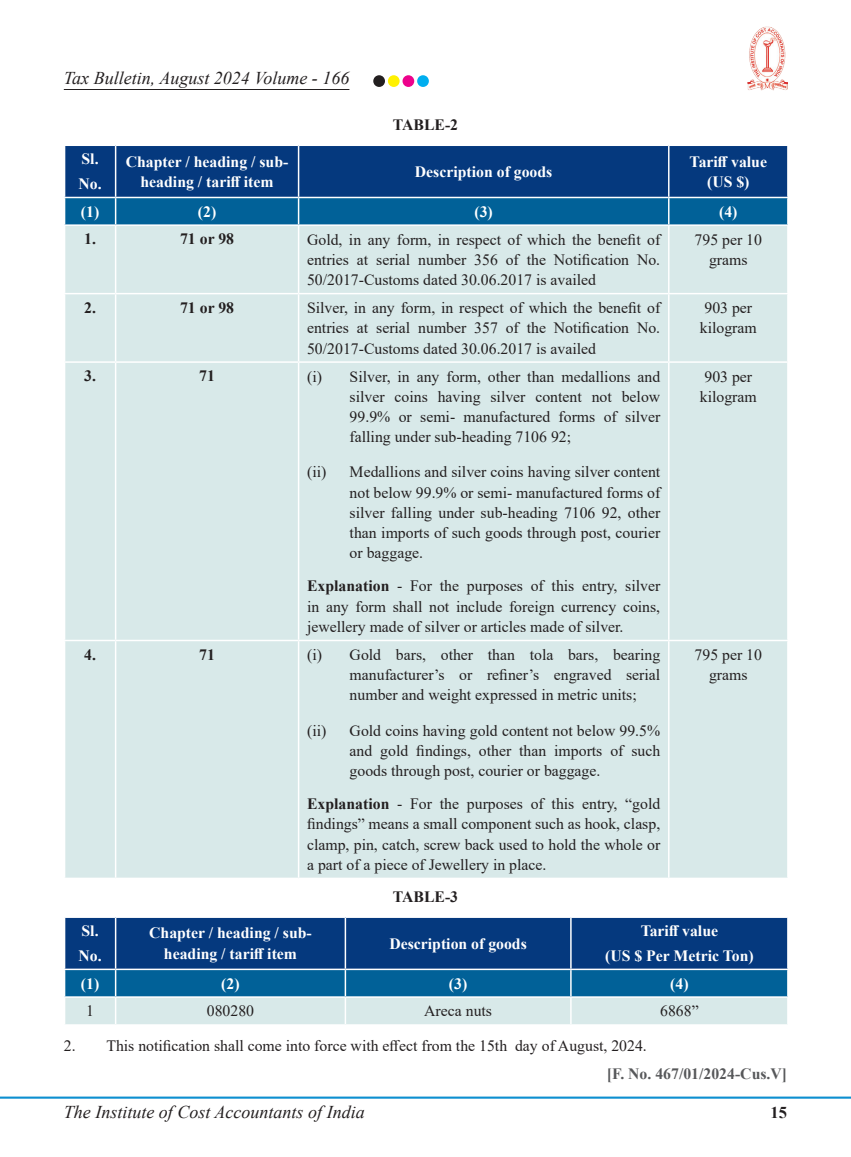
<style>
.page{position:relative;width:851px;height:1157px;background:#fff}
.page>*{position:absolute;margin:0;border:0;box-sizing:border-box;transform-origin:0 0}
.t1{font:italic 18px "Times New Roman";color:#231f20}
.t2{font:700 16.5px "Times New Roman";color:#231f20}
.Table_Body{font:15.75px/20.2px "Times New Roman";color:#231f20;text-align:justify}
.Table_tab_1{font:15.75px/20.2px "Times New Roman";color:#231f20;text-align:justify}
.Table_Body-2{font:700 15.75px/20.2px "Times New Roman";color:#fff;text-align:center}
.Tab_Setting_1{font:15.75px "Times New Roman";color:#231f20}
.Table_Body-3{font:700 15.75px "Times New Roman";color:#231f20}
.Notification_Date{font:700 15.75px "Times New Roman";color:#57585a}
.Body{font:700 15.75px "Times New Roman";color:#231f20}
.s1{font-weight:700}
</style>
<div class="page">
<hr style="left:0;top:1096px;width:850px;height:2px;background:#0d8fd0">
<img style="left:747px;top:26px;width:40px;height:64px">
<hr style="left:64px;top:89px;width:285px;height:1px;background:#231f20">
<div style="left:373px;top:75px;width:12px;height:12px;background:#231f20;border-radius:50%"></div>
<div style="left:388px;top:75px;width:11px;height:12px;background:#fff101;border-radius:50%"></div>
<div style="left:402px;top:75px;width:12px;height:12px;background:#ed028c;border-radius:50%"></div>
<div style="left:417px;top:75px;width:12px;height:12px;background:#00aeef;border-radius:50%"></div>
<div style="left:65px;top:226px;width:722px;height:651px;background:#d8e9e9"></div>
<svg style="left:64px;top:145px;width:724px;height:79px;background:#0d4e8b"></svg>
<hr style="left:115px;top:226px;width:1px;height:67px;background:#fff">
<hr style="left:298px;top:226px;width:1px;height:67px;background:#fff">
<hr style="left:668px;top:226px;width:1px;height:67px;background:#fff">
<hr style="left:64px;top:293px;width:52px;height:1px;background:#fff">
<hr style="left:116px;top:293px;width:182px;height:1px;background:#fff">
<hr style="left:115px;top:294px;width:1px;height:67px;background:#fff">
<hr style="left:298px;top:293px;width:370px;height:1px;background:#fff">
<hr style="left:298px;top:294px;width:1px;height:67px;background:#fff">
<hr style="left:668px;top:293px;width:120px;height:1px;background:#fff">
<hr style="left:668px;top:294px;width:1px;height:67px;background:#fff">
<hr style="left:64px;top:361px;width:52px;height:2px;background:#fff">
<hr style="left:116px;top:361px;width:182px;height:2px;background:#fff">
<hr style="left:115px;top:363px;width:1px;height:277px;background:#fff">
<hr style="left:298px;top:361px;width:370px;height:2px;background:#fff">
<hr style="left:298px;top:363px;width:1px;height:277px;background:#fff">
<hr style="left:668px;top:361px;width:120px;height:2px;background:#fff">
<hr style="left:668px;top:363px;width:1px;height:277px;background:#fff">
<hr style="left:64px;top:640px;width:52px;height:1px;background:#fff">
<hr style="left:116px;top:640px;width:182px;height:1px;background:#fff">
<hr style="left:115px;top:641px;width:1px;height:236px;background:#fff">
<hr style="left:298px;top:640px;width:370px;height:1px;background:#fff">
<hr style="left:298px;top:641px;width:1px;height:236px;background:#fff">
<hr style="left:668px;top:640px;width:120px;height:1px;background:#fff">
<hr style="left:668px;top:641px;width:1px;height:236px;background:#fff">
<svg style="left:64px;top:917px;width:724px;height:107px;background:#4276a4"></svg>
<p class="t1" style="left:64px;top:66px;width:287px">Tax Bulletin, August 2024 Volume - 166</p>
<p class="Body" style="left:393px;top:113px;width:67px">TABLE-2</p>
<p class="Table_Body-2" style="left:81px;top:149px;width:19px">Sl.</p>
<p class="Table_Body-2" style="left:78px;top:173px;width:25px">No.</p>
<p class="Table_Body-2" style="left:126px;top:151px;width:164px">Chapter / heading / sub&shy;heading / tariff item</p>
<p class="Table_Body-2" style="left:415px;top:161px;width:139px">Description of goods</p>
<p class="Table_Body-2" style="left:689px;top:151px;width:79px">Tariff value (US $)</p>
<p class="Table_Body-2" style="left:81px;top:201px;width:20px">(1)</p>
<p class="Table_Body-2" style="left:198px;top:201px;width:20px">(2)</p>
<p class="Table_Body-2" style="left:474px;top:201px;width:20px">(3)</p>
<p class="Table_Body-2" style="left:719px;top:201px;width:20px">(4)</p>
<p class="Table_Body-3" style="left:84px;top:228px;width:13px">1.</p>
<p class="Table_Body-3" style="left:180px;top:228px;width:55px">71 or 98</p>
<p class="Table_Body" style="left:307px;top:229px;width:354px">Gold, in any form, in respect of which the benefit of entries at serial number 356 of the Notification No.<br>50/2017-Customs dated 30.06.2017 is availed</p>
<p class="Table_Body" style="left:694px;top:229px;width:69px;text-align:center">795 per 10 grams</p>
<p class="Table_Body-3" style="left:84px;top:296px;width:13px">2.</p>
<p class="Table_Body-3" style="left:180px;top:296px;width:55px">71 or 98</p>
<p class="Table_Body" style="left:307px;top:297px;width:354px">Silver, in any form, in respect of which the benefit of entries at serial number 357 of the Notification No.<br>50/2017-Customs dated 30.06.2017 is availed</p>
<p class="Table_Body" style="left:699px;top:297px;width:58px">903 per kilogram</p>
<p class="Table_Body-3" style="left:84px;top:364px;width:13px">3.</p>
<p class="Table_Body-3" style="left:199px;top:364px;width:17px">71</p>
<p class="Table_tab_1" style="left:349px;top:365px;width:312px;text-indent:-43px">(i) Silver, in any form, other than medallions and silver coins having silver content not below 99.9% or semi- manufactured forms of silver falling under sub-heading 7106 92;</p>
<p class="Table_tab_1" style="left:307px;top:461px;width:21px">(ii)</p>
<p class="Table_tab_1" style="left:349px;top:461px;width:312px">Medallions and silver coins having silver content not below 99.9% or semi- manufactured forms of silver falling under sub-heading 7106 92, other than imports of such goods through post, courier or baggage.</p>
<p class="Table_Body" style="left:307px;top:575px;width:354px"><span class="s1">Explanation</span> - For the purposes of this entry, silver in any form shall not include foreign currency coins, jewellery made of silver or articles made of silver.</p>
<p class="Table_Body" style="left:699px;top:365px;width:58px">903 per kilogram</p>
<p class="Table_Body-3" style="left:84px;top:643px;width:13px">4.</p>
<p class="Table_Body-3" style="left:199px;top:643px;width:17px">71</p>
<p class="Table_tab_1" style="left:349px;top:644px;width:312px;text-indent:-43px">(i) Gold bars, other than tola bars, bearing manufacturer’s or refiner’s engraved serial number and weight expressed in metric units;</p>
<p class="Table_tab_1" style="left:349px;top:719px;width:312px;text-indent:-43px">(ii) Gold coins having gold content not below 99.5% and gold findings, other than imports of such goods through post, courier or baggage.</p>
<p class="Table_Body" style="left:307px;top:793px;width:354px"><span class="s1">Explanation</span> - For the purposes of this entry, “gold findings” means a small component such as hook, clasp, clamp, pin, catch, screw back used to hold the whole or a part of a piece of Jewellery in place.</p>
<p class="Body" style="left:393px;top:885px;width:67px">TABLE-3</p>
<p class="Table_Body" style="left:694px;top:644px;width:69px;text-align:center">795 per 10 grams</p>
<p class="Table_Body-2" style="left:81px;top:920px;width:19px">Sl.</p>
<p class="Table_Body-2" style="left:78px;top:945px;width:25px">No.</p>
<p class="Table_Body-2" style="left:149px;top:922px;width:164px">Chapter / heading / sub&shy;heading / tariff item</p>
<p class="Table_Body-2" style="left:389px;top:932px;width:139px">Description of goods</p>
<p class="Table_Body-2" style="left:640px;top:920px;width:79px">Tariff value</p>
<p class="Table_Body-2" style="left:605px;top:945px;width:150px">(US $ Per Metric Ton)</p>
<p class="Table_Body-2" style="left:81px;top:972px;width:20px">(1)</p>
<p class="Table_Body-2" style="left:221px;top:972px;width:20px">(2)</p>
<p class="Table_Body-2" style="left:449px;top:972px;width:20px">(3)</p>
<p class="Table_Body-2" style="left:670px;top:972px;width:20px">(4)</p>
<p class="Table_Body" style="left:86px;top:1000px;width:9px">1</p>
<p class="Table_Body" style="left:207px;top:1000px;width:49px">080280</p>
<p class="Table_Body" style="left:424px;top:1000px;width:69px">Areca nuts</p>
<p class="Table_Body" style="left:660px;top:1000px;width:40px">6868”</p>
<p class="Tab_Setting_1" style="left:64px;top:1034px;width:584px">2. This notification shall come into force with effect from the 15th day of August, 2024.</p>
<p class="Notification_Date" style="left:607px;top:1062px;width:182px">[F. No. 467/01/2024-Cus.V]</p>
<p class="t1" style="left:64px;top:1099px;width:302px">The Institute of Cost Accountants of India</p>
<p class="t2" style="left:770px;top:1100px;width:18px">15</p>
</div>
